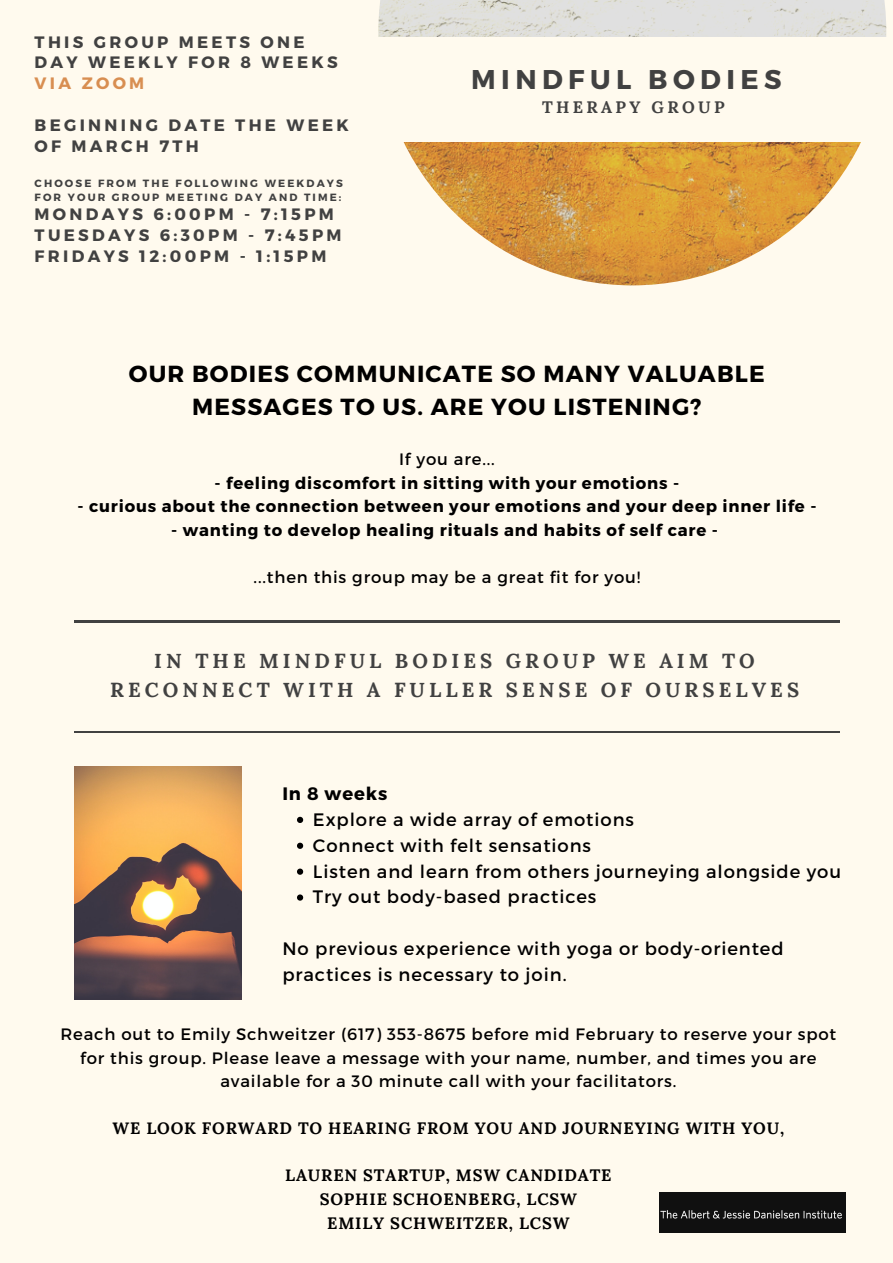
<style>
.page{position:relative;width:893px;height:1263px;background:#fffaee}
.page>*{position:absolute;margin:0;border:0;box-sizing:border-box;transform-origin:0 0}
.t1{font:700 27.08px "Montserrat";letter-spacing:.2em;color:#414141}
.t2{font:700 23.25px/33.8px "Montserrat";letter-spacing:.05em;color:#000;text-align:center}
.t3{font:700 20.33px/28.8px "Lora";letter-spacing:.2em;color:#414141;text-align:center}
.t4{font:18px/25.9px "Montserrat";letter-spacing:.05em;color:#000}
.t5{font:700 18px "Montserrat";letter-spacing:.05em;color:#000}
.t6{font:700 16.58px "Lora";letter-spacing:.2em;color:#414141}
.t7{font:16.5px/23.6px "Montserrat";letter-spacing:.05em;color:#000;text-align:center}
.t8{font:700 16.5px "Montserrat";letter-spacing:.05em;color:#000}
.t9{font:700 16.5px/20.9px "Montserrat";letter-spacing:.2em;color:#414141}
.t10{font:700 16.5px "Lora";letter-spacing:.05em;color:#000}
.t11{font:700 16.5px "Montserrat";letter-spacing:.2em;color:#d88e51}
.t12{font:700 10.5px/13.5px "Montserrat";letter-spacing:.2em;color:#414141}
</style>
<div class="page">
<img style="left:378px;top:0;width:508px;height:285px">
<div style="left:312px;top:37px;width:581px;height:105px;background:#fffaee"></div>
<hr style="left:74px;top:621px;width:765px;height:2px;background:#414141">
<img style="left:659px;top:1193px;width:187px;height:39px">
<img style="left:74px;top:766px;width:168px;height:234px">
<hr style="left:74px;top:731px;width:765px;height:2px;background:#414141">
<svg style="left:297px;top:817px;width:6px;height:6px"></svg>
<svg style="left:297px;top:843px;width:6px;height:6px"></svg>
<svg style="left:297px;top:868px;width:6px;height:7px"></svg>
<svg style="left:297px;top:894px;width:6px;height:7px"></svg>
<p class="t9" style="left:35px;top:30px;width:304px">THIS GROUP MEETS ONE<br>DAY WEEKLY FOR 8 WEEKS</p>
<p class="t11" style="left:35px;top:73px;width:111px">VIA ZOOM</p>
<p class="t9" style="left:35px;top:114px;width:316px">BEGINNING DATE THE WEEK<br>OF MARCH 7TH</p>
<p class="t12" style="left:35px;top:176px;width:310px">CHOOSE FROM THE FOLLOWING WEEKDAYS<br>FOR YOUR GROUP MEETING DAY AND TIME:</p>
<p class="t9" style="left:35px;top:203px;width:308px">MONDAYS 6:00PM - 7:15PM<br>TUESDAYS 6:30PM - 7:45PM<br>FRIDAYS 12:00PM - 1:15PM</p>
<p class="t1" style="left:471px;top:62px;width:312px">MINDFUL BODIES</p>
<p class="t6" style="left:542px;top:96px;width:184px">THERAPY GROUP</p>
<p class="t2" style="left:129px;top:355px;width:637px">OUR BODIES COMMUNICATE SO MANY VALUABLE<br>MESSAGES TO US. ARE YOU LISTENING?</p>
<p class="t7" style="left:399px;top:446px;width:97px">If you are...</p>
<p class="t8" style="left:215px;top:472px;width:466px">- feeling discomfort in sitting with your emotions -</p>
<p class="t8" style="left:77px;top:496px;width:740px">- curious about the connection between your emotions and your deep inner life -</p>
<p class="t8" style="left:171px;top:519px;width:548px">- wanting to develop healing rituals and habits of self care -</p>
<p class="t7" style="left:254px;top:565px;width:388px">...then this group may be a great fit for you!</p>
<p class="t3" style="left:110px;top:646px;width:690px">IN THE MINDFUL BODIES GROUP WE AIM TO<br>RECONNECT WITH A FULLER SENSE OF OURSELVES</p>
<p class="t5" style="left:282px;top:782px;width:106px">In 8 weeks</p>
<p class="t4" style="left:313px;top:805px;width:322px">Explore a wide array of emotions</p>
<p class="t4" style="left:313px;top:831px;width:279px">Connect with felt sensations</p>
<p class="t4" style="left:313px;top:857px;width:530px">Listen and learn from others journeying alongside you</p>
<p class="t4" style="left:313px;top:883px;width:285px">Try out body-based practices</p>
<p class="t4" style="left:282px;top:935px;width:503px">No previous experience with yoga or body-oriented practices is necessary to join.</p>
<p class="t7" style="left:60px;top:1021px;width:777px">Reach out to Emily Schweitzer (617) 353-8675 before mid February to reserve your spot for this group. Please leave a message with your name, number, and times you are available for a 30 minute call with your facilitators.</p>
<p class="t10" style="left:112px;top:1117px;width:673px">WE LOOK FORWARD TO HEARING FROM YOU AND JOURNEYING WITH YOU,</p>
<p class="t10" style="left:285px;top:1165px;width:328px">LAUREN STARTUP, MSW CANDIDATE</p>
<p class="t10" style="left:320px;top:1188px;width:259px">SOPHIE SCHOENBERG, LCSW</p>
<p class="t10" style="left:327px;top:1212px;width:244px">EMILY SCHWEITZER, LCSW</p>
</div>
